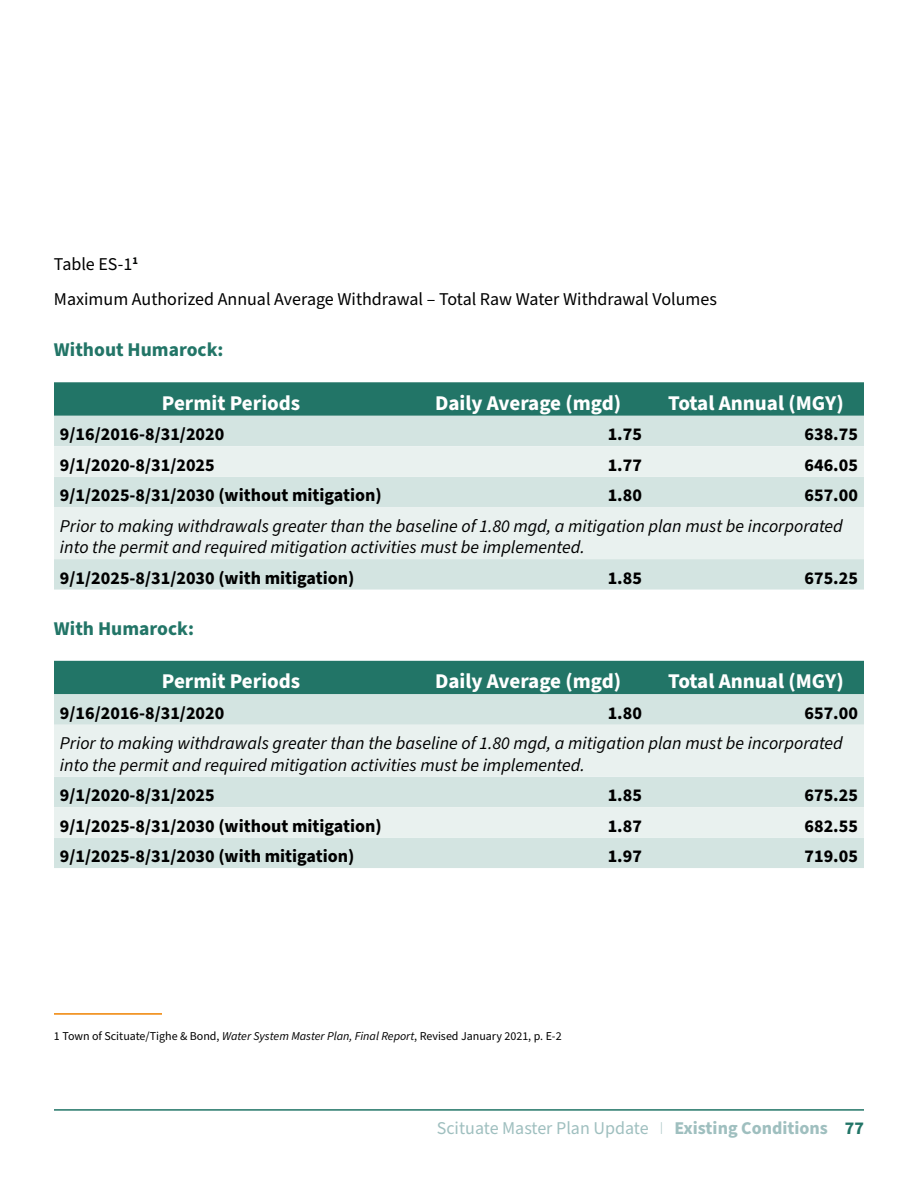
<style>
.page{position:relative;width:918px;height:1188px;background:#fff}
.page>*{position:absolute;margin:0;border:0;box-sizing:border-box;transform-origin:0 0}
.t1{font:700 21px "Source Sans Pro";color:#fff}
.t2{font:700 19.5px "Source Sans Pro";color:#227567}
.t3{font:italic 18px/21.6px "Source Sans Pro";color:#000}
.t4{font:700 18px "Source Sans Pro";color:#000}
.t5{font:18px/35.1px "Source Sans Pro";color:#000}
.t6{font:18px "Source Sans Pro";color:#9fbfbf}
.t7{font:12px "Source Sans Pro";color:#000}
.s1{font-style:italic}
.s2{font-weight:200}
.s3{font-weight:700}
.s4{font-weight:700;color:#227567}
</style>
<div class="page">
<hr style="left:54px;top:1109px;width:810px;height:2px;background:#227567">
<div style="left:54px;top:382px;width:810px;height:34px;background:#227567"></div>
<div style="left:54px;top:416px;width:810px;height:174px;background:#d3e4e1"></div>
<svg style="left:54px;top:446px;width:810px;height:113px;background:#e3edeb"></svg>
<div style="left:54px;top:661px;width:810px;height:33px;background:#227567"></div>
<div style="left:54px;top:694px;width:810px;height:174px;background:#d3e4e1"></div>
<svg style="left:54px;top:725px;width:810px;height:113px;background:#e3edeb"></svg>
<hr style="left:54px;top:1013px;width:108px;height:2px;background:#ef8200">
<p class="t5" style="left:54px;top:248px;width:665px">Table ES-1<sup>1<br></sup>Maximum Authorized Annual Average Withdrawal – Total Raw Water Withdrawal Volumes</p>
<p class="t2" style="left:54px;top:342px;width:171px">Without Humarock:</p>
<p class="t1" style="left:162px;top:394px;width:140px">Permit Periods</p>
<p class="t1" style="left:435px;top:394px;width:188px">Daily Average (mgd)</p>
<p class="t1" style="left:668px;top:394px;width:177px">Total Annual (MGY)</p>
<p class="t4" style="left:60px;top:427px;width:166px">9/16/2016-8/31/2020</p>
<p class="t4" style="left:608px;top:427px;width:36px">1.75</p>
<p class="t4" style="left:805px;top:427px;width:55px">638.75</p>
<p class="t4" style="left:60px;top:457px;width:156px">9/1/2020-8/31/2025</p>
<p class="t4" style="left:608px;top:457px;width:36px">1.77</p>
<p class="t4" style="left:805px;top:457px;width:55px">646.05</p>
<p class="t4" style="left:60px;top:488px;width:323px">9/1/2025-8/31/2030 (without mitigation)</p>
<p class="t4" style="left:608px;top:488px;width:36px">1.80</p>
<p class="t4" style="left:805px;top:488px;width:55px">657.00</p>
<p class="t3" style="left:60px;top:516px;width:784px">Prior to making withdrawals greater than the baseline of 1.80 mgd, a mitigation plan must be incorporated into the permit and required mitigation activities must be implemented.</p>
<p class="t4" style="left:60px;top:570px;width:296px">9/1/2025-8/31/2030 (with mitigation)</p>
<p class="t4" style="left:608px;top:570px;width:36px">1.85</p>
<p class="t4" style="left:805px;top:570px;width:55px">675.25</p>
<p class="t2" style="left:54px;top:620px;width:142px">With Humarock:</p>
<p class="t1" style="left:162px;top:673px;width:140px">Permit Periods</p>
<p class="t1" style="left:435px;top:673px;width:188px">Daily Average (mgd)</p>
<p class="t1" style="left:668px;top:673px;width:177px">Total Annual (MGY)</p>
<p class="t4" style="left:60px;top:706px;width:166px">9/16/2016-8/31/2020</p>
<p class="t4" style="left:608px;top:706px;width:36px">1.80</p>
<p class="t4" style="left:805px;top:706px;width:55px">657.00</p>
<p class="t3" style="left:60px;top:734px;width:784px">Prior to making withdrawals greater than the baseline of 1.80 mgd, a mitigation plan must be incorporated into the permit and required mitigation activities must be implemented.</p>
<p class="t4" style="left:60px;top:788px;width:156px">9/1/2020-8/31/2025</p>
<p class="t4" style="left:608px;top:788px;width:36px">1.85</p>
<p class="t4" style="left:805px;top:788px;width:55px">675.25</p>
<p class="t4" style="left:60px;top:818px;width:323px">9/1/2025-8/31/2030 (without mitigation)</p>
<p class="t4" style="left:608px;top:818px;width:36px">1.87</p>
<p class="t4" style="left:805px;top:818px;width:55px">682.55</p>
<p class="t4" style="left:60px;top:849px;width:296px">9/1/2025-8/31/2030 (with mitigation)</p>
<p class="t4" style="left:608px;top:849px;width:36px">1.97</p>
<p class="t4" style="left:805px;top:849px;width:55px">719.05</p>
<p class="t7" style="left:54px;top:1031px;width:509px">1 Town of Scituate/Tighe &amp; Bond, <span class="s1">Water System Master Plan, Final Report</span>, Revised January 2021, p. E-2</p>
<p class="t6" style="left:437px;top:1120px;width:429px">Scituate Master Plan Update <span class="s2">I</span> <span class="s3">Existing Conditions</span> <span class="s4">77</span></p>
</div>
